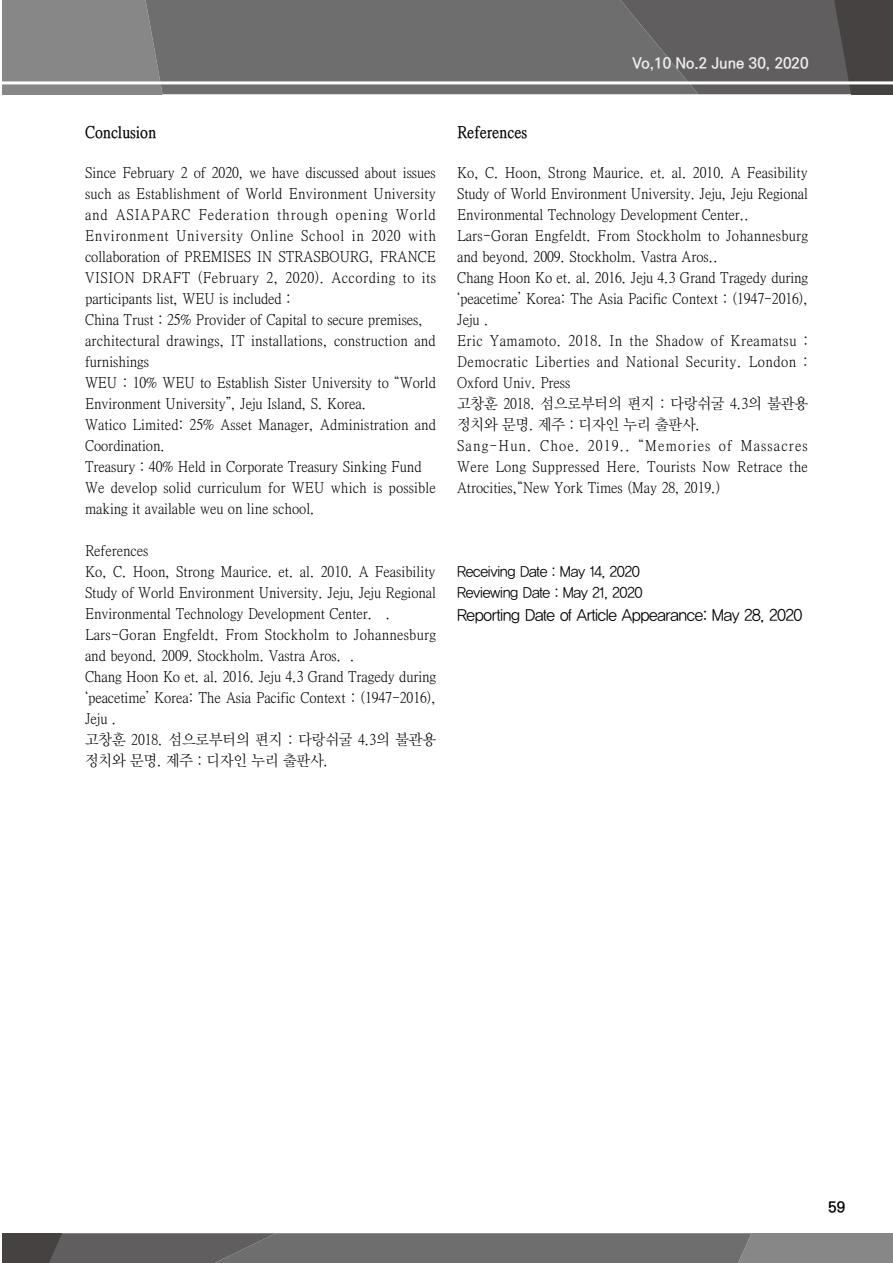
<style>
.page{position:relative;width:893px;height:1263px;background:#fff}
.page>*{position:absolute;margin:0;border:0;box-sizing:border-box;transform-origin:0 0}
.t1{font:16.5px "YDVYGO Std 12";letter-spacing:-.02em;color:#000;scale:.95 1}
.t2{font:16.5px "YDVY Mj O Std 54";color:#000}
.t3{font:15px/21px "YDVY Mj O Std 52";color:#000}
.t4{font:15px/21px "YDVYGO Std 12";letter-spacing:-.02em;color:#000;scale:.95 1}
.t5{font:700 15px "Ko Pub Dotum";color:#efefef}
.t6{font:700 15px "Ko Pub Dotum";color:#000}
</style>
<div class="page">
<div style="left:2px;top:0;width:144px;height:94px;background:#878787"></div>
<div style="left:146px;top:0;width:474px;height:94px;background:#6f6e6e"></div>
<svg style="left:620px;top:0;width:273px;height:94px;background:#5e5c5c"></svg>
<hr style="left:0;top:81px;width:893px;height:3px;background:#fff">
<svg style="left:2px;top:1233px;width:891px;height:30px;background:#6e6c6c"></svg>
<p class="t5" style="left:633px;top:56px;width:177px">Vo,10 No.2 June 30, 2020</p>
<p class="t2" style="left:85px;top:123px;width:73px">Conclusion</p>
<p class="t3" style="left:85px;top:163px;width:353px">Since February 2 of 2020, we have discussed about issues such as Establishment of World Environment University and ASIAPARC Federation through opening World Environment University Online School in 2020 with collaboration of PREMISES IN STRASBOURG, FRANCE VISION DRAFT (February 2, 2020). According to its participants list, WEU is included :<br>China Trust : 25% Provider of Capital to secure premises, architectural drawings, IT installations, construction and furnishings<br>WEU : 10% WEU to Establish Sister University to “World Environment University”, Jeju Island, S. Korea.<br>Watico Limited: 25% Asset Manager, Administration and Coordination.<br>Treasury : 40% Held in Corporate Treasury Sinking Fund We develop solid curriculum for WEU which is possible making it available weu on line school.</p>
<p class="t3" style="left:85px;top:541px;width:353px">References<br>Ko, C. Hoon, Strong Maurice. et. al. 2010. A Feasibility Study of World Environment University. Jeju, Jeju Regional Environmental Technology Development Center. .<br>Lars-Goran Engfeldt. From Stockholm to Johannesburg and beyond. 2009. Stockholm. Vastra Aros. .<br>Chang Hoon Ko et. al. 2016. Jeju 4.3 Grand Tragedy during ‘peacetime’ Korea: The Asia Pacific Context : (1947-2016), Jeju .<br>고창훈 2018. 섬으로부터의 편지 : 다랑쉬굴 4.3의 불관용 정치와 문명. 제주 : 디자인 누리 출판사.</p>
<p class="t2" style="left:457px;top:123px;width:72px">References</p>
<p class="t3" style="left:457px;top:163px;width:353px">Ko, C. Hoon, Strong Maurice. et. al. 2010. A Feasibility Study of World Environment University. Jeju, Jeju Regional Environmental Technology Development Center..<br>Lars-Goran Engfeldt. From Stockholm to Johannesburg and beyond. 2009. Stockholm. Vastra Aros..<br>Chang Hoon Ko et. al. 2016. Jeju 4.3 Grand Tragedy during ‘peacetime’ Korea: The Asia Pacific Context : (1947-2016), Jeju .<br>Eric Yamamoto. 2018. In the Shadow of Kreamatsu :<br>Democratic Liberties and National Security. London :<br>Oxford Univ. Press<br>고창훈 2018. 섬으로부터의 편지 : 다랑쉬굴 4.3의 불관용 정치와 문명. 제주 : 디자인 누리 출판사.<br>Sang-Hun. Choe. 2019.. “Memories of Massacres Were Long Suppressed Here. Tourists Now Retrace the Atrocities,“New York Times (May 28, 2019.)</p>
<p class="t4" style="left:457px;top:562px;width:197px">Receiving Date : May 14, 2020<br>Reviewing Date : May 21, 2020</p>
<p class="t1" style="left:457px;top:606px;width:365px">Reporting Date of Article Appearance: May 28, 2020</p>
<p class="t6" style="left:828px;top:1199px;width:18px">59</p>
</div>
